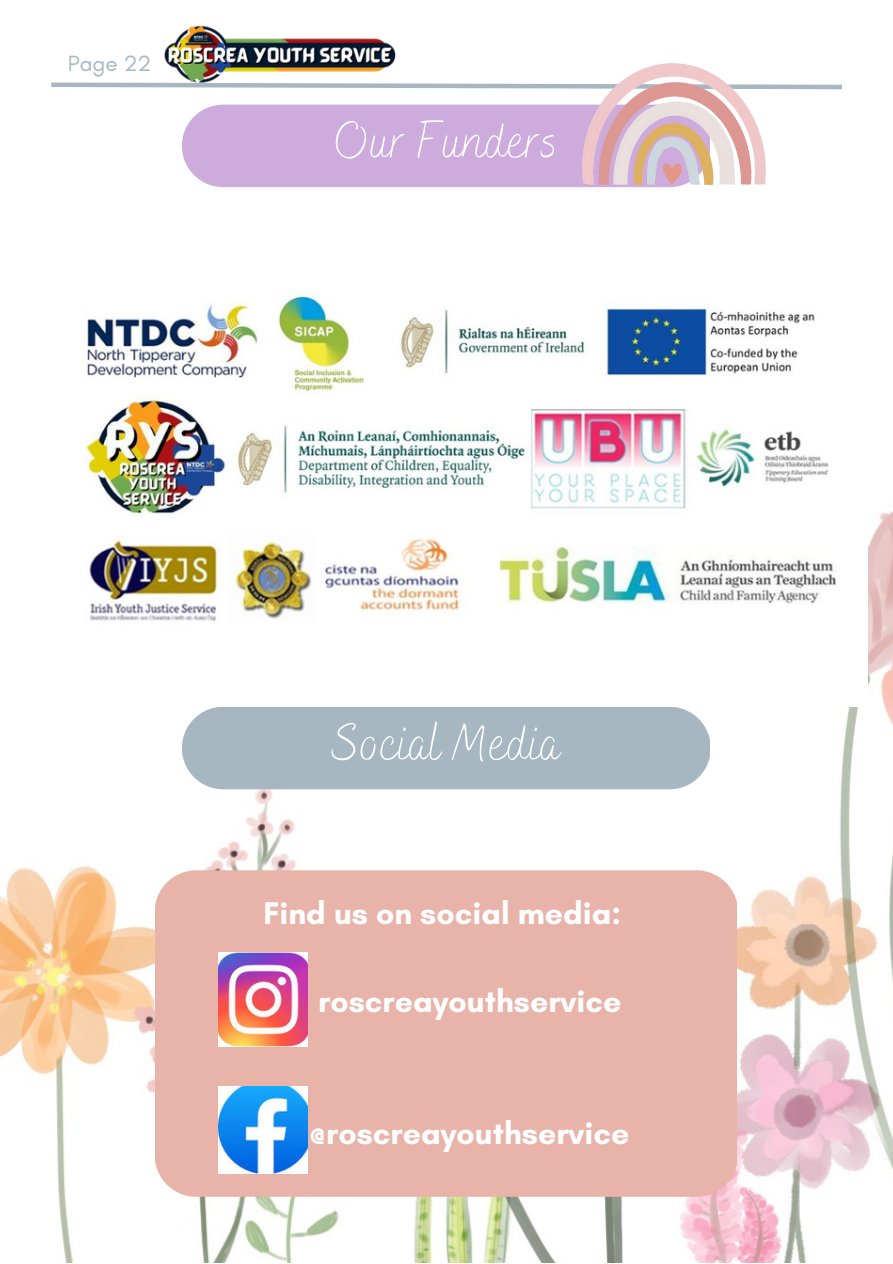
<style>
.page{position:relative;width:893px;height:1264px;background:#fff}
.page>*{position:absolute;margin:0;border:0;box-sizing:border-box;transform-origin:0 0}
.t1{font:100 52.5px "Bakerie Smooth";color:#fefeff}
.t2{font:700 31.95px "Glacial Indifference";color:#fefeff}
.t3{font:22.5px "Glacial Indifference";color:#a6b7c2}
</style>
<div class="page">
<img style="left:0;top:104px;width:892px;height:1158px">
<svg style="left:51px;top:82px;width:791px;height:8px"></svg>
<img style="left:164px;top:25px;width:236px;height:61px">
<div style="left:182px;top:105px;width:400px;height:82px;background:#cdabdd"></div>
<img style="left:25px;top:235px;width:842px;height:471px">
<div style="left:182px;top:706px;width:527px;height:83px;background:#a6b7c2"></div>
<div style="left:155px;top:870px;width:581px;height:326px;background:#e8b4aa"></div>
<img style="left:219px;top:952px;width:88px;height:94px">
<img style="left:219px;top:1086px;width:88px;height:87px">
<img style="left:582px;top:63px;width:183px;height:124px">
<p class="t3" style="left:68px;top:50px;width:85px">Page 22</p>
<h1 class="t1" style="left:334px;top:110px;width:226px">Our Funders</h1>
<h1 class="t1" style="left:332px;top:712px;width:230px">Social Media</h1>
<p class="t2" style="left:263px;top:894px;width:359px">Find us on social media:</p>
<p class="t2" style="left:318px;top:981px;width:304px">roscreayouthservice</p>
<p class="t2" style="left:309px;top:1113px;width:321px">@roscreayouthservice</p>
</div>
